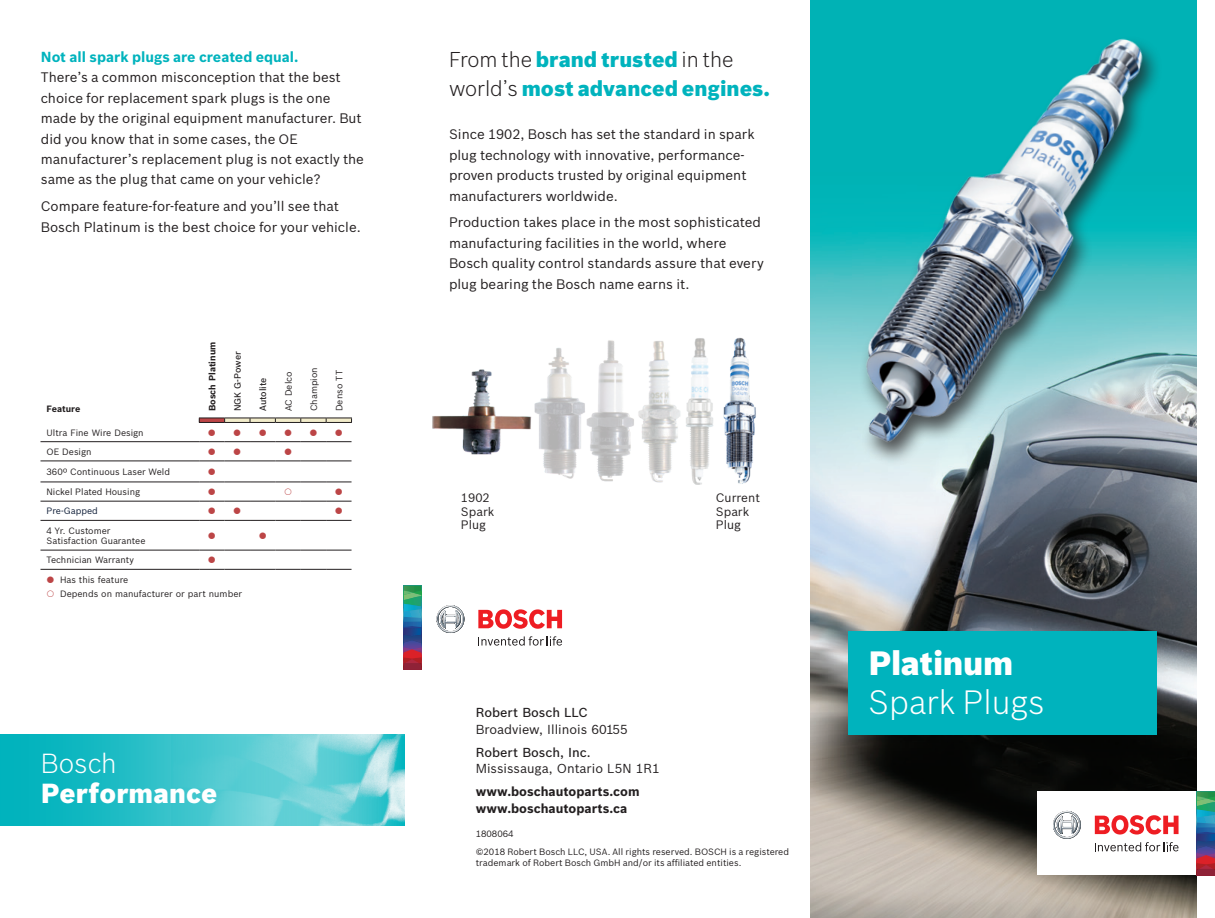
<style>
.page{position:relative;width:1215px;height:918px;background:#fff}
.page>*{position:absolute;margin:0;border:0;box-sizing:border-box;transform-origin:0 0}
.Headline_Light_18_7{font:300 33px "Bosch Sans";color:#fff}
.Headline_Black_18_7{font:900 33px "Bosch Sans";letter-spacing:-.01em;color:#fff}
.Headline_Black_18_7-2{font:900 27px "Bosch Sans";letter-spacing:.005em;color:#fff}
.Headline_Light_18_7-2{font:300 27px "Bosch Sans";color:#fff}
.t1{font:900 21px/28.5px "Bosch Sans";color:#00b3bd}
.Headline_Copy_blue{font:700 14.25px "Bosch Sans";color:#00b3bd}
.Copy_9_4_8{font:13.5px/20.4px "Bosch Sans";color:#231f20}
.subheads__med{font:12.75px/16.5px "Bosch Sans";color:#231f20}
.subheads__med-2{font:700 12.75px/16.5px "Bosch Sans";color:#231f20}
.Copy_9_4_8-2{font:12px/13.5px "Bosch Sans";color:#231f20}
.Copy_9{font:9px/10.5px "Bosch Sans";color:#231f20}
.Caption_7_5_4_black{font:9px "Bosch Sans";color:#231f20}
.t2{font:700 9px "Bosch Sans";color:#231f20}
.t3{font:500 9px "Bosch Sans";color:#231f20}
.t4{font:9px "Bosch Sans";color:#0d1c36}
.s1{font-weight:300;color:#231f20}
.s2{font-weight:500}
</style>
<div class="page">
<img style="left:378px;top:735px;width:27px;height:90px">
<svg style="left:0;top:735px;width:378px;height:91px;background:#40c5cc"></svg>
<img style="left:810px;top:0;width:387px;height:918px">
<img style="left:432px;top:337px;width:324px;height:148px">
<div style="left:858px;top:36px;width:306px;height:431px;background:#231f20;opacity:.75"></div>
<img style="left:840px;top:5px;width:316px;height:467px">
<hr style="left:40px;top:441px;width:159px;height:1px;background:#231f20">
<hr style="left:40px;top:461px;width:159px;height:1px;background:#231f20">
<svg style="left:199px;top:461px;width:153px;height:1px"></svg>
<hr style="left:40px;top:482px;width:159px;height:1px;background:#231f20">
<hr style="left:40px;top:501px;width:159px;height:1px;background:#231f20">
<svg style="left:199px;top:501px;width:153px;height:1px"></svg>
<hr style="left:40px;top:520px;width:159px;height:1px;background:#231f20">
<svg style="left:199px;top:520px;width:153px;height:1px"></svg>
<hr style="left:40px;top:550px;width:159px;height:1px;background:#231f20">
<svg style="left:199px;top:550px;width:153px;height:1px"></svg>
<hr style="left:40px;top:569px;width:159px;height:1px;background:#231f20">
<svg style="left:199px;top:569px;width:153px;height:1px"></svg>
<svg style="left:199px;top:418px;width:153px;height:5px"></svg>
<div style="left:848px;top:631px;width:309px;height:104px;background:#00b3bd"></div>
<div style="left:1038px;top:792px;width:177px;height:83px;background:#fff"></div>
<svg style="left:1197px;top:792px;width:18px;height:83px"></svg>
<svg style="left:1053px;top:811px;width:28px;height:28px"></svg>
<svg style="left:1095px;top:842px;width:84px;height:9px"></svg>
<svg style="left:1095px;top:815px;width:84px;height:20px"></svg>
<svg style="left:404px;top:586px;width:17px;height:84px"></svg>
<svg style="left:437px;top:605px;width:28px;height:28px"></svg>
<svg style="left:478px;top:636px;width:84px;height:10px"></svg>
<svg style="left:478px;top:609px;width:84px;height:20px"></svg>
<svg style="left:199px;top:441px;width:153px;height:1px"></svg>
<svg style="left:199px;top:482px;width:153px;height:1px"></svg>
<p class="Headline_Copy_blue" style="left:41px;top:48px;width:259px">Not all spark plugs are created equal.</p>
<p class="Copy_9_4_8" style="left:41px;top:67px;width:325px">There’s a common misconception that the best choice for replacement spark plugs is the one made by the original equipment manufacturer. But did you know that in some cases, the OE manufacturer’s replacement plug is not exactly the same as the plug that came on your vehicle?</p>
<p class="Copy_9_4_8" style="left:41px;top:196px;width:321px">Compare feature-for-feature and you’ll see that<br>Bosch Platinum is the best choice for your vehicle.</p>
<p class="t2" style="left:46px;top:403px;width:35px">Feature</p>
<p class="t2" style="left:207px;top:411px;width:71px;rotate:-90deg">Bosch Platinum</p>
<p class="t3" style="left:232px;top:411px;width:61px;rotate:-90deg">NGK G-Power</p>
<p class="Copy_9" style="left:46px;top:427px;width:99px">Ultra Fine Wire Design</p>
<p class="Copy_9" style="left:46px;top:446px;width:47px">OE Design</p>
<p class="Caption_7_5_4_black" style="left:46px;top:466px;width:125px">360º Continuous Laser Weld</p>
<p class="Caption_7_5_4_black" style="left:46px;top:486px;width:95px">Nickel Plated Housing</p>
<p class="t4" style="left:46px;top:506px;width:53px">Pre-Gapped</p>
<p class="Copy_9" style="left:46px;top:525px;width:100px">4 Yr. Customer<br>Satisfaction Guarantee</p>
<p class="Copy_9" style="left:46px;top:555px;width:89px">Technician Warranty</p>
<p class="Copy_9" style="left:60px;top:574px;width:70px">Has this feature</p>
<p class="Copy_9" style="left:60px;top:588px;width:184px">Depends on manufacturer or part number</p>
<p class="t3" style="left:257px;top:411px;width:35px;rotate:-90deg">Autolite</p>
<p class="Copy_9" style="left:283px;top:411px;width:41px;rotate:-90deg">AC Delco</p>
<p class="Copy_9" style="left:308px;top:411px;width:45px;rotate:-90deg">Champion</p>
<p class="Copy_9" style="left:334px;top:411px;width:43px;rotate:-90deg">Denso TT</p>
<p class="Headline_Light_18_7-2" style="left:41px;top:746px;width:77px">Bosch</p>
<p class="Headline_Black_18_7-2" style="left:41px;top:777px;width:178px">Performance</p>
<p class="t1" style="left:449px;top:46px;width:323px"><span class="s1">From the</span> brand trusted <span class="s1">in the world’s</span> most advanced engines.</p>
<p class="Copy_9_4_8" style="left:449px;top:124px;width:307px">Since 1902, Bosch has set the standard in spark plug technology with innovative, performance&shy;proven products trusted by original equipment manufacturers worldwide.</p>
<p class="Copy_9_4_8" style="left:449px;top:212px;width:316px">Production takes place in the most sophisticated manufacturing facilities in the world, where Bosch quality control standards assure that every plug bearing the Bosch name earns it.</p>
<p class="Copy_9_4_8-2" style="left:461px;top:491px;width:35px">1902<br>Spark<br>Plug</p>
<p class="Copy_9_4_8-2" style="left:716px;top:491px;width:46px">Current<br>Spark<br>Plug</p>
<p class="subheads__med" style="left:476px;top:704px;width:154px"><span class="s2">Robert Bosch LLC<br></span>Broadview, Illinois 60155</p>
<p class="subheads__med" style="left:476px;top:744px;width:186px"><span class="s2">Robert Bosch, Inc.<br></span>Mississauga, Ontario L5N 1R1</p>
<p class="subheads__med-2" style="left:476px;top:783px;width:165px">www.boschautoparts.com www.boschautoparts.ca</p>
<p class="Copy_9" style="left:476px;top:829px;width:39px">1808064</p>
<p class="Copy_9" style="left:476px;top:846px;width:315px">©2018 Robert Bosch LLC, USA. All rights reserved. BOSCH is a registered trademark of Robert Bosch GmbH and/or its affiliated entities.</p>
<p class="Headline_Black_18_7" style="left:868px;top:643px;width:146px">Platinum</p>
<p class="Headline_Light_18_7" style="left:868px;top:682px;width:178px">Spark Plugs</p>
</div>
